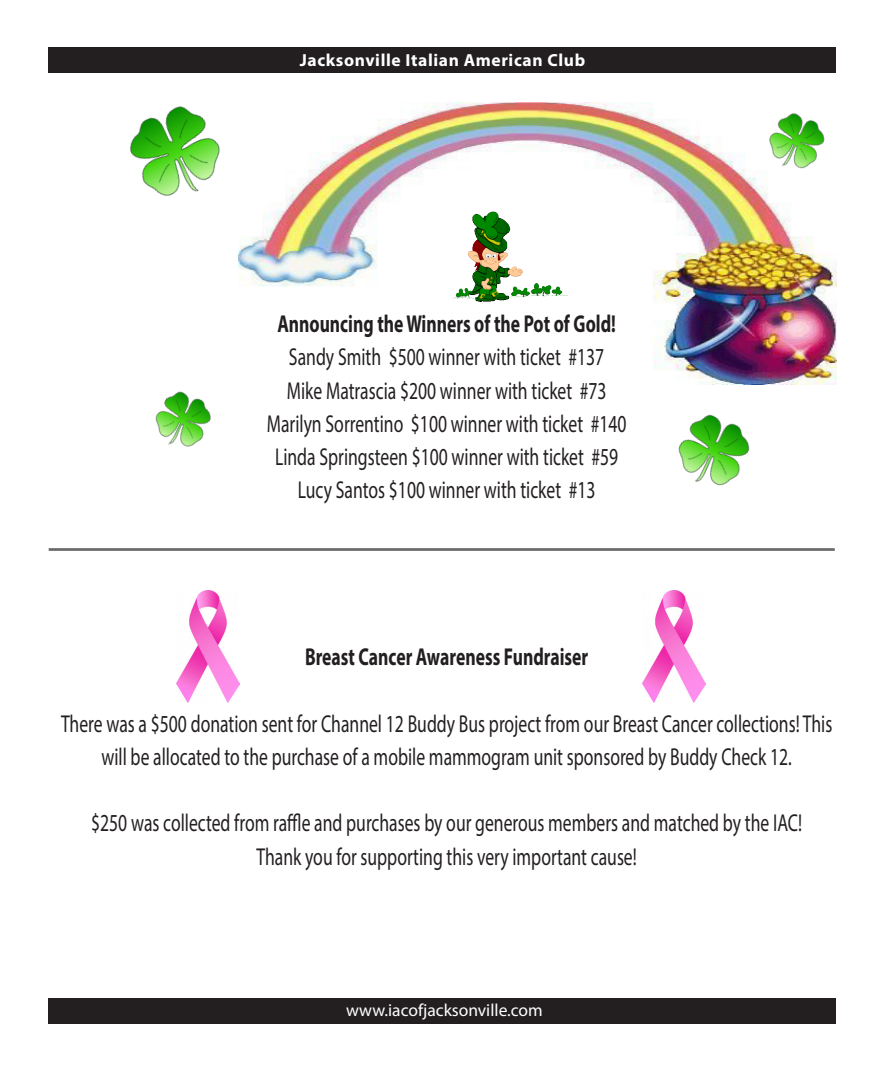
<style>
.page{position:relative;width:882px;height:1071px;background:#fff}
.page>*{position:absolute;margin:0;border:0;box-sizing:border-box;transform-origin:0 0}
.t1{font:24.5px/33.2px "Myriad Pro";color:#231f20;text-align:center;scale:.72 1}
.t2{font:700 24.5px "Myriad Pro";color:#231f20;scale:.72 1}
.t3{font:700 17.5px "Myriad Pro";letter-spacing:.035em;color:#fff}
.t4{font:17.5px "Myriad Pro";color:#fff}
</style>
<div class="page">
<div style="left:49px;top:47px;width:787px;height:25px;background:#231f20"></div>
<div style="left:49px;top:999px;width:787px;height:25px;background:#231f20"></div>
<img style="left:239px;top:103px;width:597px;height:281px">
<img style="left:176px;top:591px;width:64px;height:112px">
<img style="left:642px;top:591px;width:64px;height:112px">
<img style="left:130px;top:106px;width:90px;height:90px">
<img style="left:678px;top:414px;width:72px;height:72px">
<img style="left:758px;top:106px;width:73px;height:72px">
<img style="left:155px;top:391px;width:56px;height:56px">
<img style="left:452px;top:212px;width:119px;height:90px">
<hr style="left:49px;top:548px;width:786px;height:1px;background:#231f20">
<hr style="left:49px;top:550px;width:786px;height:1px;background:#231f20">
<p class="t3" style="left:300px;top:49px;width:287px">Jacksonville Italian American Club</p>
<p class="t2" style="left:277px;top:308px;width:472px">Announcing the Winners of the Pot of Gold!</p>
<p class="t1" style="left:289px;top:340px;width:439px">Sandy Smith $500 winner with ticket #137</p>
<p class="t1" style="left:287px;top:373px;width:446px">Mike Matrascia $200 winner with ticket #73</p>
<p class="t1" style="left:267px;top:407px;width:501px">Marilyn Sorrentino $100 winner with ticket #140</p>
<p class="t1" style="left:275px;top:440px;width:478px">Linda Springsteen $100 winner with ticket #59</p>
<p class="t1" style="left:298px;top:473px;width:415px">Lucy Santos $100 winner with ticket #13</p>
<p class="t2" style="left:305px;top:641px;width:395px">Breast Cancer Awareness Fundraiser</p>
<p class="t1" style="left:61px;top:706px;width:1073px">There was a $500 donation sent for Channel 12 Buddy Bus project from our Breast Cancer collections! This will be allocated to the purchase of a mobile mammogram unit sponsored by Buddy Check 12.</p>
<p class="t1" style="left:91px;top:806px;width:989px">$250 was collected from raffle and purchases by our generous members and matched by the IAC!</p>
<p class="t1" style="left:256px;top:839px;width:530px">Thank you for supporting this very important cause!</p>
<p class="t4" style="left:346px;top:999px;width:198px">www.iacofjacksonville.com</p>
</div>
